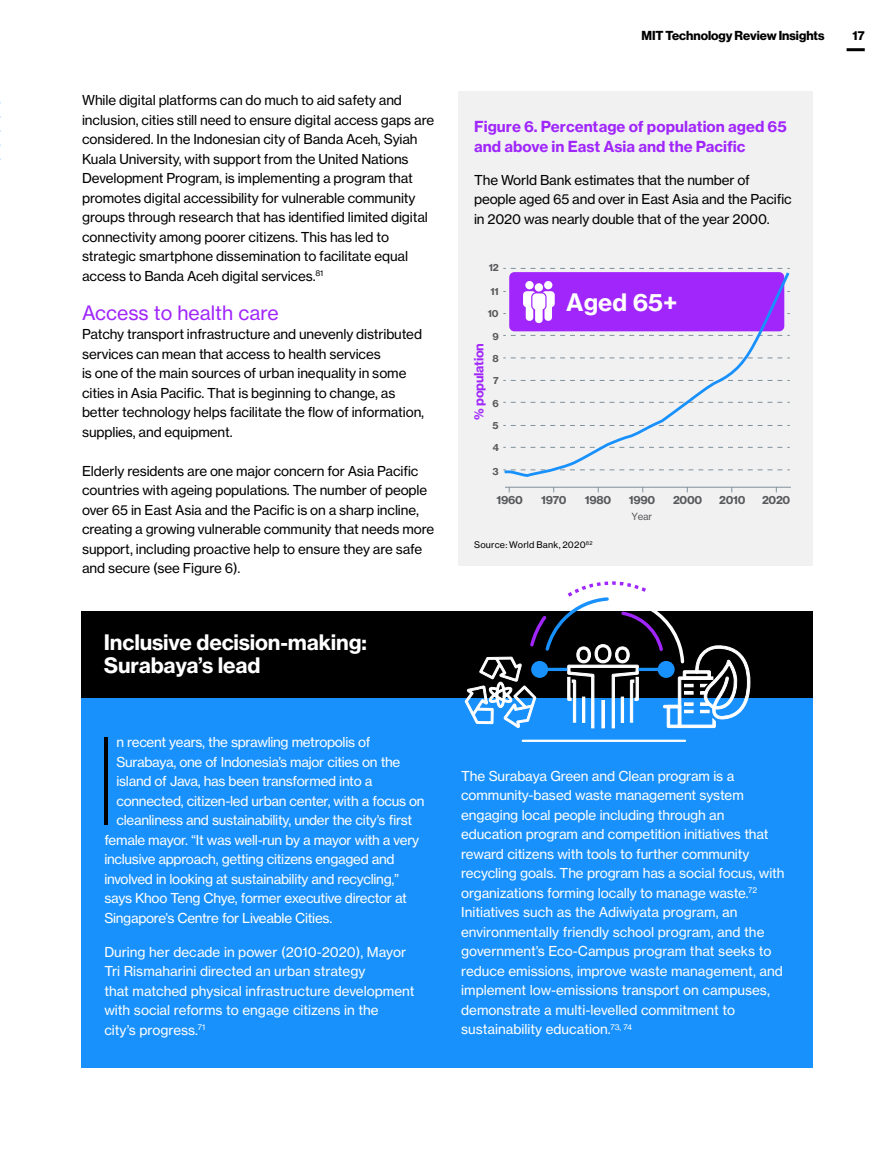
<style>
.page{position:relative;width:893px;height:1149px;background:#fff}
.page>*{position:absolute;margin:0;border:0;box-sizing:border-box;transform-origin:0 0}
.t1{font:122.55px "N Haas Grotesk DS Std 25 Th";color:#000}
.t2{font:23.7px "N Haas Grotesk TX Std 75 Bd";color:#fff}
.t3{font:21px/22.5px "N Haas Grotesk TX Std 75 Bd";letter-spacing:-.01em;color:#fff}
.t4{font:19.5px "N Haas Grotesk TX Std 55 Rg";color:#a026fb}
.t5{font:15px/19.5px "N Haas Grotesk TX Std 75 Bd";letter-spacing:.005em;color:#a026fb}
.t6{font:13.5px/19.5px "N Haas Grotesk TX Std 55 Rg";letter-spacing:-.01em;color:#fff}
.t7{font:13.5px/19.5px "N Haas Grotesk TX Std 55 Rg";letter-spacing:-.01em;color:#000}
.t8{font:12.75px "N Haas Grotesk DS Std 75 Bd";color:#000}
.t9{font:12.6px "N Haas Grotesk TX Std 75 Bd";letter-spacing:-.025em;color:#a026fb}
.t10{font:11.1px "N Haas Grotesk TX Std 75 Bd";letter-spacing:-.025em;color:#58595b}
.t11{font:9.75px "N Haas Grotesk TX Std 75 Bd";color:#58595b}
.t12{font:9.75px "N Haas Grotesk TX Std 55 Rg";color:#58595b}
.t13{font:9px "N Haas Grotesk TX Std 55 Rg";letter-spacing:.025em;color:#000}
</style>
<div class="page">
<hr style="left:847px;top:48px;width:18px;height:3px;background:#000">
<div style="left:81px;top:611px;width:731px;height:87px;background:#000"></div>
<div style="left:81px;top:697px;width:731px;height:370px;background:#1891fc"></div>
<div style="left:458px;top:91px;width:355px;height:474px;background:#f1f1f2"></div>
<svg style="left:503px;top:268px;width:287px;height:1px"></svg>
<svg style="left:503px;top:272px;width:287px;height:205px"></svg>
<hr style="left:505px;top:486px;width:286px;height:1px;background:#80919a">
<div style="left:544px;top:281px;width:8px;height:8px;background:#fff;border-radius:50%"></div>
<div style="left:525px;top:281px;width:9px;height:8px;background:#fff;border-radius:50%"></div>
<div style="left:535px;top:283px;width:8px;height:8px;background:#fff;border-radius:50%"></div>
<svg style="left:503px;top:291px;width:287px;height:32px;background:#a941fa"></svg>
<svg style="left:465px;top:581px;width:285px;height:148px"></svg>
<hr style="left:639px;top:667px;width:27px;height:3px;background:#1891fc">
<div style="left:659px;top:662px;width:14px;height:14px;background:#1891fc;border-radius:50%"></div>
<div style="left:658px;top:660px;width:17px;height:17px;border:3px solid #1891fc;border-radius:50%"></div>
<hr style="left:540px;top:667px;width:27px;height:3px;background:#1891fc">
<div style="left:532px;top:662px;width:15px;height:14px;background:#1891fc;border-radius:50%"></div>
<div style="left:531px;top:660px;width:17px;height:17px;border:3px solid #1891fc;border-radius:50%"></div>
<hr style="left:523px;top:739px;width:162px;height:2px;background:#fff">
<p class="t7" style="left:82px;top:90px;width:354px">While digital platforms can do much to aid safety and inclusion, cities still need to ensure digital access gaps are considered. In the Indonesian city of Banda Aceh, Syiah Kuala University, with support from the United Nations Development Program, is implementing a program that promotes digital accessibility for vulnerable community groups through research that has identified limited digital connectivity among poorer citizens. This has led to strategic smartphone dissemination to facilitate equal access to Banda Aceh digital services.<sup>81</sup></p>
<h3 class="t4" style="left:82px;top:300px;width:198px">Access to health care</h3>
<p class="t7" style="left:82px;top:324px;width:344px">Patchy transport infrastructure and unevenly distributed services can mean that access to health services<br>is one of the main sources of urban inequality in some cities in Asia Pacific. That is beginning to change, as better technology helps facilitate the flow of information, supplies, and equipment.</p>
<p class="t7" style="left:82px;top:461px;width:354px">Elderly residents are one major concern for Asia Pacific countries with ageing populations. The number of people over 65 in East Asia and the Pacific is on a sharp incline, creating a growing vulnerable community that needs more support, including proactive help to ensure they are safe and secure (see Figure 6).</p>
<h3 class="t3" style="left:104px;top:631px;width:264px">Inclusive decision-making:<br>Surabaya’s lead</h3>
<h1 class="t1" style="left:96px;top:713px;width:22px">I</h1>
<p class="t6" style="left:116px;top:732px;width:256px">n recent years, the sprawling metropolis of</p>
<p class="t6" style="left:116px;top:751px;width:285px">Surabaya, one of Indonesia’s major cities on the</p>
<p class="t6" style="left:116px;top:771px;width:257px">island of Java, has been transformed into a</p>
<p class="t6" style="left:116px;top:790px;width:310px">connected, citizen-led urban center, with a focus on</p>
<p class="t6" style="left:116px;top:810px;width:297px">cleanliness and sustainability, under the city’s first</p>
<p class="t6" style="left:104px;top:829px;width:316px">female mayor. “It was well-run by a mayor with a very</p>
<p class="t6" style="left:104px;top:849px;width:292px">inclusive approach, getting citizens engaged and</p>
<p class="t6" style="left:104px;top:868px;width:296px">involved in looking at sustainability and recycling,”</p>
<p class="t6" style="left:104px;top:888px;width:304px">says Khoo Teng Chye, former executive director at</p>
<p class="t6" style="left:104px;top:907px;width:229px">Singapore’s Centre for Liveable Cities.</p>
<p class="t6" style="left:104px;top:941px;width:312px">During her decade in power (2010-2020), Mayor Tri Rismaharini directed an urban strategy<br>that matched physical infrastructure development with social reforms to engage citizens in the<br>city’s progress.<sup>71</sup></p>
<p class="t8" style="left:641px;top:28px;width:184px">MIT Technology Review Insights</p>
<p class="t8" style="left:853px;top:28px;width:14px">17</p>
<p class="t5" style="left:474px;top:117px;width:314px">Figure 6. Percentage of population aged 65 and above in East Asia and the Pacific</p>
<p class="t7" style="left:474px;top:170px;width:319px">The World Bank estimates that the number of people aged 65 and over in East Asia and the Pacific in 2020 was nearly double that of the year 2000.</p>
<p class="t11" style="left:489px;top:261px;width:11px">12</p>
<p class="t11" style="left:490px;top:285px;width:10px">11</p>
<p class="t11" style="left:488px;top:307px;width:12px">10</p>
<p class="t11" style="left:492px;top:330px;width:8px">9</p>
<p class="t11" style="left:492px;top:352px;width:8px">8</p>
<p class="t11" style="left:493px;top:374px;width:7px">7</p>
<p class="t11" style="left:492px;top:397px;width:8px">6</p>
<p class="t11" style="left:493px;top:419px;width:8px">5</p>
<p class="t11" style="left:492px;top:441px;width:8px">4</p>
<p class="t11" style="left:493px;top:465px;width:8px">3</p>
<p class="t9" style="left:471px;top:420px;width:78px;rotate:-90deg">% population</p>
<h2 class="t2" style="left:566px;top:287px;width:113px">Aged 65+</h2>
<p class="t10" style="left:496px;top:492px;width:28px">1960</p>
<p class="t10" style="left:541px;top:492px;width:27px">1970</p>
<p class="t10" style="left:585px;top:492px;width:28px">1980</p>
<p class="t10" style="left:629px;top:492px;width:28px">1990</p>
<p class="t10" style="left:673px;top:492px;width:31px">2000</p>
<p class="t10" style="left:719px;top:492px;width:28px">2010</p>
<p class="t10" style="left:762px;top:492px;width:30px">2020</p>
<p class="t13" style="left:474px;top:539px;width:120px">Source: World Bank, 2020<sup>82</sup></p>
<p class="t12" style="left:631px;top:510px;width:22px">Year</p>
<p class="t6" style="left:461px;top:765px;width:325px">The Surabaya Green and Clean program is a community-based waste management system engaging local people including through an education program and competition initiatives that reward citizens with tools to further community recycling goals. The program has a social focus, with organizations forming locally to manage waste.<sup>72<br></sup>Initiatives such as the Adiwiyata program, an environmentally friendly school program, and the government’s Eco-Campus program that seeks to reduce emissions, improve waste management, and implement low-emissions transport on campuses, demonstrate a multi-levelled commitment to sustainability education.<sup>73,</sup> <sup>74</sup></p>
</div>
